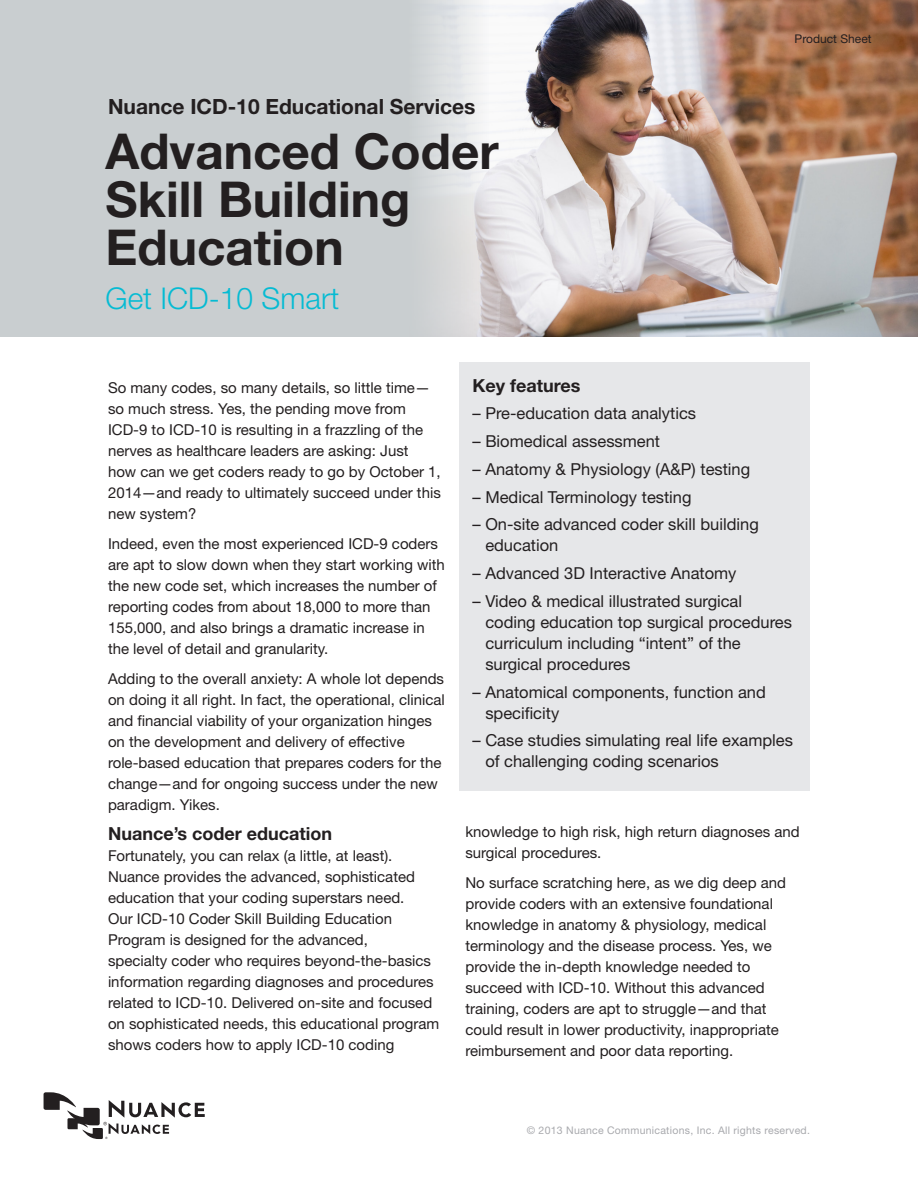
<style>
.page{position:relative;width:918px;height:1188px;background:#fff}
.page>*{position:absolute;margin:0;border:0;box-sizing:border-box;transform-origin:0 0}
.t1{font:700 49.5px/48px "Helvetica Neue LT";color:#231f20}
.t2{font:300 30px "Helvetica Neue LT";color:#05bbd3}
.t3{font:700 21px "Helvetica Neue LT";color:#231f20}
.Subhead{font:700 18px "Helvetica Neue LT";color:#231f20}
.Subheads_1{font:700 18px "Helvetica Neue LT";color:#231f20}
.body_copy{font:16.5px/21px "Helvetica Neue LT";color:#231f20}
.body_copy_no_spacing{font:15px/21px "Helvetica Neue LT";color:#231f20}
.t4{font:12px "Helvetica Neue LT";color:#231f20}
.t5{font:10.5px "Helvetica Neue LT";letter-spacing:.025em;color:#a8a9ad}
</style>
<div class="page">
<div style="left:0;top:0;width:918px;height:336px;background:#c9ced0"></div>
<img style="left:426px;top:0;width:492px;height:336px">
<svg style="left:44px;top:1092px;width:161px;height:47px"></svg>
<div style="left:459px;top:362px;width:351px;height:428px;background:#e6e7e9"></div>
<p class="t3" style="left:108px;top:93px;width:369px">Nuance ICD-10 Educational Services</p>
<p class="t1" style="left:105px;top:127px;width:395px">Advanced Coder<br>Skill Building<br>Education</p>
<p class="t2" style="left:105px;top:280px;width:235px">Get ICD-10 Smart</p>
<p class="t4" style="left:795px;top:32px;width:78px">Product Sheet</p>
<p class="body_copy_no_spacing" style="left:108px;top:377px;width:334px">So many codes, so many details, so little time— so much stress. Yes, the pending move from ICD-9 to ICD-10 is resulting in a frazzling of the nerves as healthcare leaders are asking: Just<br>how can we get coders ready to go by October 1, 2014—and ready to ultimately succeed under this new system?</p>
<p class="body_copy_no_spacing" style="left:108px;top:533px;width:338px">Indeed, even the most experienced ICD-9 coders are apt to slow down when they start working with the new code set, which increases the number of reporting codes from about 18,000 to more than 155,000, and also brings a dramatic increase in the level of detail and granularity.</p>
<p class="body_copy_no_spacing" style="left:108px;top:668px;width:338px">Adding to the overall anxiety: A whole lot depends on doing it all right. In fact, the operational, clinical and financial viability of your organization hinges on the development and delivery of effective role-based education that prepares coders for the change—and for ongoing success under the new paradigm. Yikes.</p>
<p class="Subhead" style="left:108px;top:823px;width:226px">Nuance’s coder education</p>
<p class="body_copy_no_spacing" style="left:108px;top:845px;width:333px">Fortunately, you can relax (a little, at least).<br>Nuance provides the advanced, sophisticated education that your coding superstars need.<br>Our ICD-10 Coder Skill Building Education Program is designed for the advanced,<br>specialty coder who requires beyond-the-basics information regarding diagnoses and procedures related to ICD-10. Delivered on-site and focused on sophisticated needs, this educational program shows coders how to apply ICD-10 coding</p>
<p class="Subheads_1" style="left:472px;top:374px;width:110px">Key features</p>
<p class="body_copy" style="left:472px;top:403px;width:225px">– Pre-education data analytics</p>
<p class="body_copy" style="left:472px;top:431px;width:189px">– Biomedical assessment</p>
<p class="body_copy" style="left:472px;top:458px;width:279px">– Anatomy &amp; Physiology (A&amp;P) testing</p>
<p class="body_copy" style="left:472px;top:486px;width:221px">– Medical Terminology testing</p>
<p class="body_copy" style="left:485px;top:514px;width:275px;text-indent:-13px">– On-site advanced coder skill building education</p>
<p class="body_copy" style="left:472px;top:563px;width:266px">– Advanced 3D Interactive Anatomy</p>
<p class="body_copy" style="left:485px;top:590px;width:308px;text-indent:-13px">– Video &amp; medical illustrated surgical coding education top surgical procedures curriculum including “intent” of the surgical procedures</p>
<p class="body_copy" style="left:485px;top:681px;width:282px;text-indent:-13px">– Anatomical components, function and specificity</p>
<p class="body_copy" style="left:485px;top:730px;width:309px;text-indent:-13px">– Case studies simulating real life examples of challenging coding scenarios</p>
<p class="body_copy_no_spacing" style="left:465px;top:821px;width:336px">knowledge to high risk, high return diagnoses and surgical procedures.</p>
<p class="body_copy_no_spacing" style="left:465px;top:872px;width:322px">No surface scratching here, as we dig deep and provide coders with an extensive foundational knowledge in anatomy &amp; physiology, medical terminology and the disease process. Yes, we provide the in-depth knowledge needed to succeed with ICD-10. Without this advanced training, coders are apt to struggle—and that could result in lower productivity, inappropriate reimbursement and poor data reporting.</p>
<p class="t5" style="left:527px;top:1124px;width:285px">© 2013 Nuance Communications, Inc. All rights reserved.</p>
</div>
